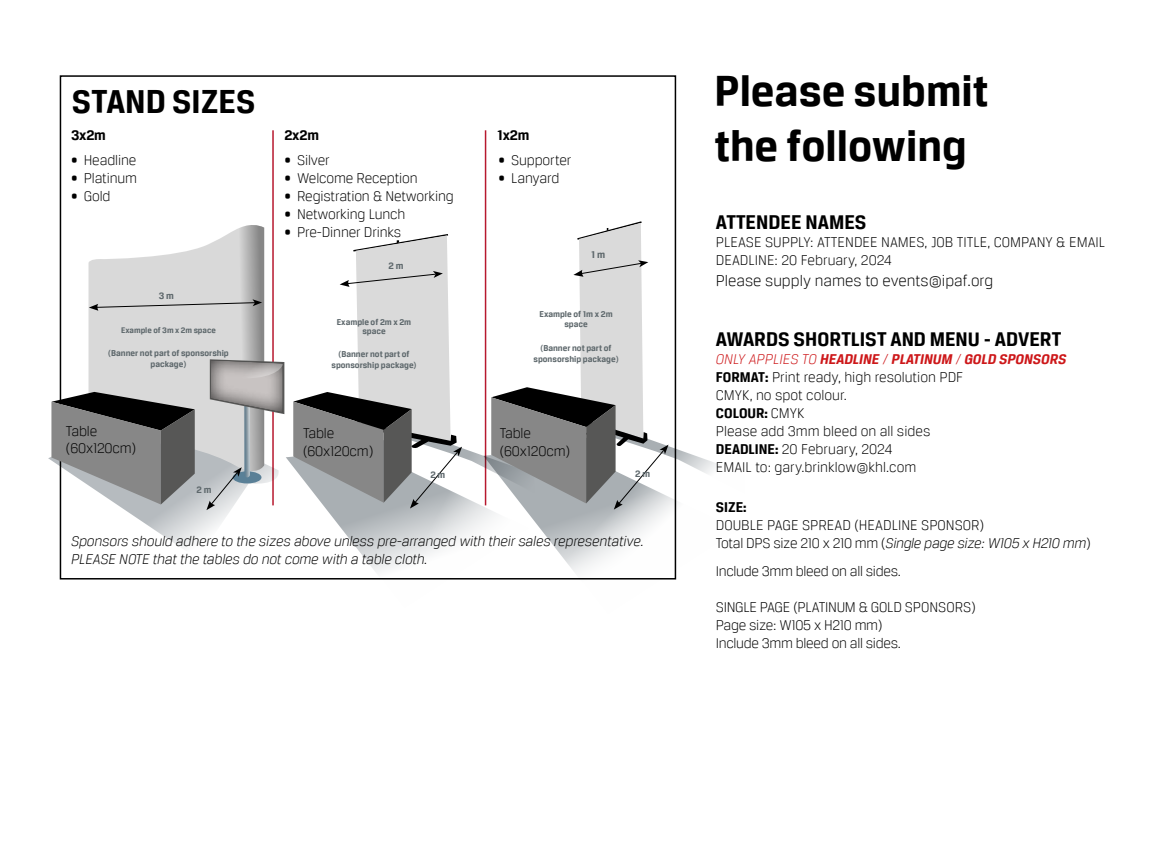
<style>
.page{position:relative;width:1161px;height:851px;background:#fff}
.page>*{position:absolute;margin:0;border:0;box-sizing:border-box;transform-origin:0 0}
.t1{font:700 45.9px/55.1px "Breuer Text";color:#000}
.t2{font:700 35.1px "Breuer Text";color:#000}
.t3{font:700 21px "Breuer Text";color:#000}
.t4{font:300 16.5px "Breuer Text";color:#000}
.t5{font:300 15px/18px "Breuer Text";letter-spacing:-.01em;color:#000}
.t6{font:italic 300 15px/18px "Breuer Text";letter-spacing:-.01em;color:#000}
.t7{font:700 15px "Breuer Text";letter-spacing:-.01em;color:#000}
.t8{font:700 10.5px "Breuer Text";color:#5e686c}
.t9{font:700 10.05px "Breuer Text";color:#5e686c}
.t10{font:700 9px/10.5px "Breuer Text";color:#5e686c;text-align:center}
.t11{font:700 8.55px "Breuer Text";color:#5e686c}
.s1{font-style:italic;color:#cd1719}
.s2{font-weight:700;font-style:italic;color:#cd1719}
.s3{font-weight:700}
.s4{font-style:italic}
</style>
<div class="page">
<hr style="left:272px;top:130px;width:2px;height:375px;background:#b7182e">
<hr style="left:485px;top:130px;width:1px;height:375px;background:#b7182e">
<svg style="left:286px;top:559px;width:197px;height:21px"></svg>
<svg style="left:483px;top:431px;width:235px;height:149px"></svg>
<svg style="left:48px;top:220px;width:620px;height:339px"></svg>
<h2 class="t2" style="left:72px;top:82px;width:185px">STAND SIZES</h2>
<p class="t7" style="left:71px;top:127px;width:36px">3x2m</p>
<p class="t5" style="left:71px;top:151px;width:67px">• Headline</p>
<p class="t5" style="left:71px;top:169px;width:67px">• Platinum</p>
<p class="t5" style="left:71px;top:187px;width:41px">• Gold</p>
<p class="t9" style="left:159px;top:290px;width:17px">3 m</p>
<p class="t11" style="left:121px;top:325px;width:96px">Example of 3m x 2m space</p>
<p class="t10" style="left:108px;top:347px;width:122px">(Banner not part of sponsorship package)</p>
<p class="t7" style="left:284px;top:127px;width:36px">2x2m</p>
<p class="t7" style="left:497px;top:127px;width:34px">1x2m</p>
<p class="t5" style="left:284px;top:151px;width:47px">• Silver</p>
<p class="t5" style="left:284px;top:169px;width:135px">• Welcome Reception</p>
<p class="t5" style="left:284px;top:187px;width:171px">• Registration &amp; Networking</p>
<p class="t5" style="left:284px;top:205px;width:122px">• Networking Lunch</p>
<p class="t5" style="left:284px;top:223px;width:118px">• Pre-Dinner Drinks</p>
<p class="t9" style="left:388px;top:260px;width:16px">2 m</p>
<p class="t10" style="left:337px;top:318px;width:76px;line-height:8.6px">Example of 2m x 2m space</p>
<p class="t10" style="left:331px;top:349px;width:87px">(Banner not part of sponsorship package)</p>
<p class="t5" style="left:498px;top:151px;width:74px">• Supporter</p>
<p class="t5" style="left:498px;top:169px;width:62px">• Lanyard</p>
<p class="t8" style="left:591px;top:249px;width:16px">1 m</p>
<p class="t10" style="left:539px;top:308px;width:75px">Example of 1m x 2m space</p>
<p class="t10" style="left:533px;top:343px;width:87px">(Banner not part of sponsorship package)</p>
<p class="t5" style="left:66px;top:421px;width:33px">Table</p>
<p class="t5" style="left:303px;top:424px;width:72px">Table (60x120cm)</p>
<p class="t5" style="left:500px;top:424px;width:72px">Table (60x120cm)</p>
<p class="t5" style="left:66px;top:439px;width:72px">(60x120cm)</p>
<p class="t9" style="left:197px;top:484px;width:16px">2 m</p>
<p class="t9" style="left:430px;top:469px;width:16px">2 m</p>
<p class="t9" style="left:635px;top:468px;width:16px">2 m</p>
<p class="t6" style="left:71px;top:531px;width:574px">Sponsors should adhere to the sizes above unless pre-arranged with their sales representative.<br>PLEASE NOTE that the tables do not come with a table cloth.</p>
<h1 class="t1" style="left:714px;top:63px;width:276px">Please submit the following</h1>
<h3 class="t3" style="left:716px;top:211px;width:152px">ATTENDEE NAMES</h3>
<p class="t5" style="left:716px;top:233px;width:391px">PLEASE SUPPLY: ATTENDEE NAMES, JOB TITLE, COMPANY &amp; EMAIL<br>DEADLINE: 20 February, 2024</p>
<p class="t4" style="left:716px;top:272px;width:279px">Please supply names to events@ipaf.org</p>
<h3 class="t3" style="left:716px;top:328px;width:347px">AWARDS SHORTLIST AND MENU - ADVERT</h3>
<p class="t5" style="left:716px;top:350px;width:352px"><span class="s1">ONLY APPLIES TO</span> <span class="s2">HEADLINE</span> <span class="s1">/</span> <span class="s2">PLATINUM</span> <span class="s1">/</span> <span class="s2">GOLD SPONSORS<br></span><span class="s3">FORMAT:</span> Print ready, high resolution PDF<br>CMYK, no spot colour.<br><span class="s3">COLOUR:</span> CMYK<br>Please add 3mm bleed on all sides<br><span class="s3">DEADLINE:</span> 20 February, 2024<br>EMAIL to: gary.brinklow@khl.com</p>
<p class="t7" style="left:716px;top:499px;width:32px">SIZE:</p>
<p class="t5" style="left:716px;top:516px;width:376px">DOUBLE PAGE SPREAD (HEADLINE SPONSOR)<br>Total DPS size 210 x 210 mm (<span class="s4">Single page size: W105 x H210 mm</span>)</p>
<p class="t5" style="left:716px;top:562px;width:186px">Include 3mm bleed on all sides.</p>
<p class="t5" style="left:716px;top:598px;width:261px">SINGLE PAGE (PLATINUM &amp; GOLD SPONSORS)<br>Page size: W105 x H210 mm)<br>Include 3mm bleed on all sides.</p>
</div>
